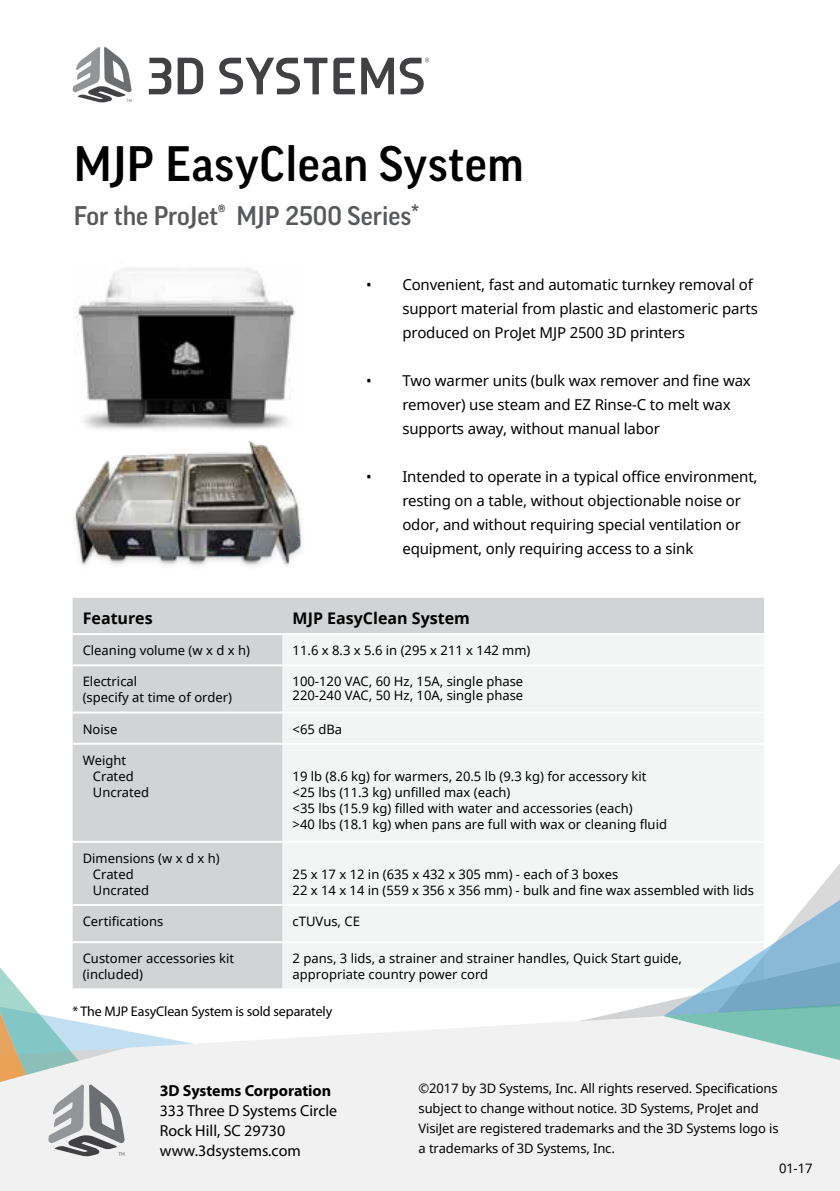
<style>
.page{position:relative;width:840px;height:1191px;background:#fff}
.page>*{position:absolute;margin:0;border:0;box-sizing:border-box;transform-origin:0 0}
.t1{font:500 48px "Good Pro";letter-spacing:.01em;color:#000}
.t2{font:500 26px "Good Pro";color:#58595b}
.t3{font:16px/20px "Myriad Pro";color:#000}
.t4{font:700 16px "Noto Sans";color:#000}
.t5{font:700 16px "Myriad Pro";color:#000}
.t6{font:15px/24px "Noto Sans";letter-spacing:-.01em;color:#000}
.t7{font:14px "Myriad Pro";letter-spacing:-.01em;color:#000}
.t8{font:13px/16px "Noto Sans";color:#000}
</style>
<div class="page">
<div style="left:73px;top:598px;width:690px;height:390px;background:#d1d3d4"></div>
<div style="left:282px;top:635px;width:481px;height:353px;background:#f3f4f4"></div>
<hr style="left:73px;top:633px;width:209px;height:2px;background:#fff">
<hr style="left:73px;top:664px;width:209px;height:2px;background:#fff">
<hr style="left:282px;top:664px;width:481px;height:2px;background:#fff">
<hr style="left:73px;top:711px;width:209px;height:2px;background:#fff">
<hr style="left:282px;top:711px;width:481px;height:2px;background:#fff">
<hr style="left:73px;top:742px;width:209px;height:2px;background:#fff">
<hr style="left:282px;top:742px;width:481px;height:2px;background:#fff">
<hr style="left:73px;top:841px;width:209px;height:2px;background:#fff">
<hr style="left:282px;top:841px;width:481px;height:2px;background:#fff">
<hr style="left:73px;top:904px;width:209px;height:2px;background:#fff">
<hr style="left:282px;top:904px;width:481px;height:2px;background:#fff">
<hr style="left:73px;top:941px;width:209px;height:2px;background:#fff">
<hr style="left:282px;top:941px;width:481px;height:2px;background:#fff">
<hr style="left:282px;top:633px;width:481px;height:2px;background:#fff">
<div style="left:0;top:1021px;width:839px;height:170px;background:#f1f1f2"></div>
<svg style="left:578px;top:819px;width:261px;height:250px"></svg>
<img style="left:74px;top:441px;width:228px;height:125px">
<img style="left:75px;top:268px;width:221px;height:162px">
<svg style="left:177px;top:58px;width:26px;height:36px"></svg>
<svg style="left:73px;top:47px;width:59px;height:55px"></svg>
<svg style="left:333px;top:58px;width:22px;height:36px"></svg>
<svg style="left:361px;top:58px;width:68px;height:36px"></svg>
<svg style="left:149px;top:58px;width:22px;height:36px"></svg>
<svg style="left:219px;top:58px;width:108px;height:36px"></svg>
<svg style="left:0;top:926px;width:194px;height:230px"></svg>
<h1 class="t1" style="left:74px;top:137px;width:451px">MJP EasyClean System</h1>
<h2 class="t2" style="left:74px;top:201px;width:347px">For the ProJet® MJP 2500 Series*</h2>
<p class="t6" style="left:402px;top:272px;width:357px;text-indent:-36px">• Convenient, fast and automatic turnkey removal of support material from plastic and elastomeric parts produced on ProJet MJP 2500 3D printers</p>
<p class="t6" style="left:402px;top:368px;width:350px;text-indent:-36px">• Two warmer units (bulk wax remover and fine wax remover) use steam and EZ Rinse-C to melt wax supports away, without manual labor</p>
<p class="t6" style="left:402px;top:464px;width:356px;text-indent:-36px">• Intended to operate in a typical office environment, resting on a table, without objectionable noise or odor, and without requiring special ventilation or equipment, only requiring access to a sink</p>
<p class="t4" style="left:83px;top:607px;width:71px">Features</p>
<p class="t4" style="left:292px;top:607px;width:179px">MJP EasyClean System</p>
<p class="t8" style="left:83px;top:642px;width:169px">Cleaning volume (w x d x h)</p>
<p class="t8" style="left:292px;top:642px;width:239px">11.6 x 8.3 x 5.6 in (295 x 211 x 142 mm)</p>
<p class="t8" style="left:83px;top:673px;width:151px">Electrical<br>(specify at time of order)</p>
<p class="t8" style="left:292px;top:674px;width:232px;line-height:14px">100-120 VAC, 60 Hz, 15A, single phase<br>220-240 VAC, 50 Hz, 10A, single phase</p>
<p class="t8" style="left:83px;top:720px;width:36px">Noise</p>
<p class="t8" style="left:292px;top:720px;width:51px">&lt;65 dBa</p>
<p class="t8" style="left:93px;top:752px;width:58px;text-indent:-10px">Weight<br>Crated<br>Uncrated</p>
<p class="t8" style="left:292px;top:768px;width:375px">19 lb (8.6 kg) for warmers, 20.5 lb (9.3 kg) for accessory kit &lt;25 lbs (11.3 kg) unfilled max (each)<br>&lt;35 lbs (15.9 kg) filled with water and accessories (each)<br>&gt;40 lbs (18.1 kg) when pans are full with wax or cleaning fluid</p>
<p class="t8" style="left:93px;top:850px;width:128px;text-indent:-10px">Dimensions (w x d x h)<br>Crated<br>Uncrated</p>
<p class="t8" style="left:292px;top:866px;width:462px">25 x 17 x 12 in (635 x 432 x 305 mm) - each of 3 boxes<br>22 x 14 x 14 in (559 x 356 x 356 mm) - bulk and fine wax assembled with lids</p>
<p class="t8" style="left:83px;top:913px;width:82px">Certifications</p>
<p class="t8" style="left:292px;top:913px;width:69px">cTUVus, CE</p>
<p class="t8" style="left:83px;top:950px;width:153px">Customer accessories kit (included)</p>
<p class="t8" style="left:292px;top:950px;width:391px">2 pans, 3 lids, a strainer and strainer handles, Quick Start guide, appropriate country power cord</p>
<p class="t7" style="left:73px;top:1002px;width:261px">* The MJP EasyClean System is sold separately</p>
<p class="t5" style="left:160px;top:1080px;width:173px">3D Systems Corporation</p>
<p class="t3" style="left:160px;top:1100px;width:179px">333 Three D Systems Circle<br>Rock Hill, SC 29730 www.3dsystems.com</p>
<p class="t8" style="left:418px;top:1077px;width:361px;line-height:20px">©2017 by 3D Systems, Inc. All rights reserved. Specifications subject to change without notice. 3D Systems, ProJet and VisiJet are registered trademarks and the 3D Systems logo is a trademarks of 3D Systems, Inc.</p>
<p class="t8" style="left:778px;top:1159px;width:35px">01-17</p>
</div>
